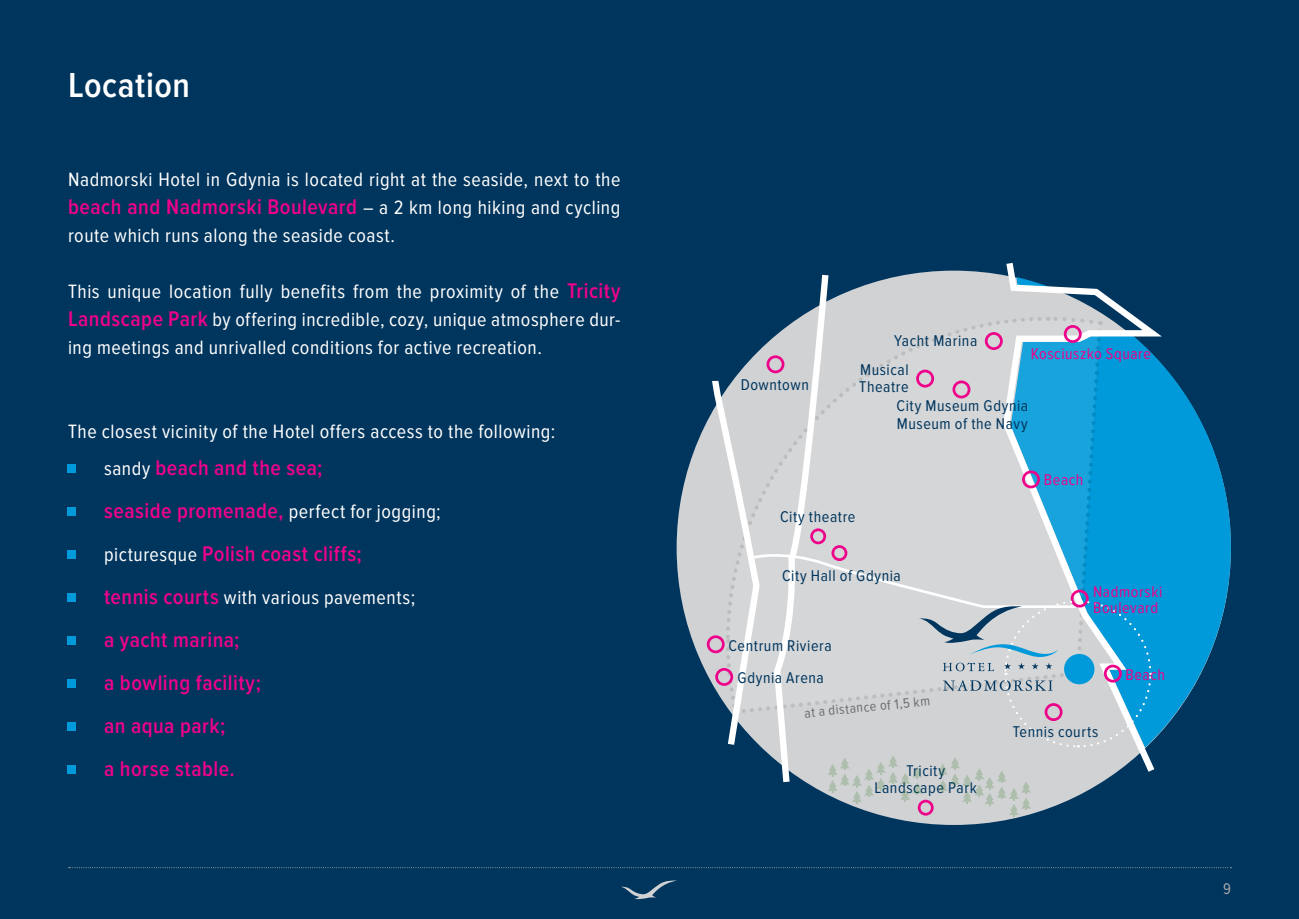
<style>
.page{position:relative;width:1299px;height:919px;background:#fff}
.page>*{position:absolute;margin:0;border:0;box-sizing:border-box;transform-origin:0 0}
.t1{font:600 36px "Proxima Nova Cond";letter-spacing:.015em;color:#fff}
.Tekst_ciągły{font:600 22px "Proxima Nova Cond";letter-spacing:.02em;color:#ed028a}
.Tekst_ciągły-2{font:20px/28px "Proxima Nova Cond";letter-spacing:.025em;color:#fff;text-align:justify}
.t2{font:16.2px/16.6px "Proxima Nova Cond";letter-spacing:.035em;color:#00355d}
.t3{font:16.2px "Proxima Nova Cond";letter-spacing:.035em;color:#ed028a}
.t4{font:16px "Proxima Nova Cond";color:#a8a9ad}
.t5{font:14.2px "Proxima Nova Cond";color:#6c6d70}
.s1{font-weight:400;font-size:20px;color:#fff}
.s2{font-weight:600;font-size:22px;color:#ed028a}
</style>
<div class="page">
<div style="left:0;top:0;width:1298px;height:918px;background:#00355d"></div>
<svg style="left:621px;top:880px;width:56px;height:19px"></svg>
<svg style="left:69px;top:867px;width:1162px;height:1px"></svg>
<div style="left:676px;top:270px;width:554px;height:554px;background:#d1d2d4;border-radius:50%"></div>
<svg style="left:1171px;top:375px;width:59px;height:345px;fill:#0099d9"></svg>
<svg style="left:709px;top:274px;width:122px;height:514px"></svg>
<div style="left:715px;top:668px;width:18px;height:17px;border:3px solid #ed028a;border-radius:50%"></div>
<svg style="left:999px;top:262px;width:172px;height:516px"></svg>
<svg style="left:723px;top:315px;width:429px;height:433px"></svg>
<div style="left:917px;top:799px;width:16px;height:16px;border:3px solid #ed028a;border-radius:50%"></div>
<svg style="left:938px;top:757px;width:92px;height:59px"></svg>
<svg style="left:827px;top:755px;width:95px;height:48px"></svg>
<div style="left:810px;top:528px;width:16px;height:16px;border:3px solid #ed028a;border-radius:50%"></div>
<div style="left:831px;top:545px;width:16px;height:16px;border:3px solid #ed028a;border-radius:50%"></div>
<div style="left:1022px;top:470px;width:17px;height:18px;border:3px solid #ed028a;border-radius:50%"></div>
<div style="left:67px;top:464px;width:9px;height:8px;background:#009ada"></div>
<div style="left:67px;top:507px;width:9px;height:8px;background:#009ada"></div>
<div style="left:67px;top:550px;width:9px;height:8px;background:#009ada"></div>
<div style="left:67px;top:593px;width:9px;height:8px;background:#009ada"></div>
<div style="left:67px;top:636px;width:9px;height:8px;background:#009ada"></div>
<div style="left:67px;top:679px;width:9px;height:8px;background:#009ada"></div>
<div style="left:67px;top:722px;width:9px;height:8px;background:#009ada"></div>
<div style="left:67px;top:765px;width:9px;height:8px;background:#009ada"></div>
<div style="left:706px;top:635px;width:18px;height:18px;border:3px solid #ed028a;border-radius:50%"></div>
<p class="t1" style="left:68px;top:63px;width:123px">Location</p>
<p class="Tekst_ciągły-2" style="left:68px;top:166px;width:554px">Nadmorski Hotel in Gdynia is located right at the seaside, next to the</p>
<p class="Tekst_ciągły" style="left:68px;top:193px;width:554px">beach and Nadmorski Boulevard <span class="s1">– a 2 km long hiking and cycling</span></p>
<p class="Tekst_ciągły-2" style="left:68px;top:222px;width:328px">route which runs along the seaside coast.</p>
<p class="Tekst_ciągły-2" style="left:68px;top:278px;width:554px">This unique location fully benefits from the proximity of the <span class="s2">Tricity Landscape Park</span> by offering incredible, cozy, unique atmosphere dur&shy;ing meetings and unrivalled conditions for active recreation.</p>
<p class="Tekst_ciągły-2" style="left:68px;top:418px;width:488px">The closest vicinity of the Hotel offers access to the following:</p>
<p class="Tekst_ciągły" style="left:68px;top:454px;width:256px"><span class="s1">• sandy</span> beach and the sea;</p>
<p class="Tekst_ciągły" style="left:68px;top:497px;width:374px">• seaside promenade, <span class="s1">perfect for jogging;</span></p>
<p class="Tekst_ciągły" style="left:68px;top:540px;width:295px"><span class="s1">• picturesque</span> Polish coast cliffs;</p>
<p class="Tekst_ciągły-2" style="left:68px;top:583px;width:348px"><span class="s2">• tennis courts</span> with various pavements;</p>
<p class="Tekst_ciągły" style="left:68px;top:626px;width:173px">• a yacht marina;</p>
<p class="Tekst_ciągły" style="left:68px;top:669px;width:194px">• a bowling facility;</p>
<p class="Tekst_ciągły" style="left:68px;top:712px;width:159px">• an aqua park;</p>
<p class="Tekst_ciągły" style="left:68px;top:755px;width:168px">• a horse stable.</p>
<p class="t2" style="left:740px;top:376px;width:70px">Downtown</p>
<p class="t2" style="left:894px;top:332px;width:85px">Yacht Marina</p>
<p class="t2" style="left:859px;top:361px;width:51px">Musical<br>Theatre</p>
<p class="t3" style="left:1030px;top:344px;width:122px">Kosciuszko Square</p>
<p class="t2" style="left:896px;top:398px;width:133px">City Museum Gdynia</p>
<p class="t2" style="left:896px;top:416px;width:132px">Museum of the Navy</p>
<p class="t3" style="left:1043px;top:470px;width:41px">Beach</p>
<p class="t2" style="left:780px;top:508px;width:77px">City theatre</p>
<p class="t2" style="left:782px;top:567px;width:120px">City Hall of Gdynia</p>
<p class="t2" style="left:728px;top:637px;width:105px">Centrum Riviera</p>
<p class="t2" style="left:737px;top:669px;width:88px">Gdynia Arena</p>
<p class="t5" style="left:803px;top:705px;width:128px;rotate:-6deg">at a distance of 1,5 km</p>
<p class="t2" style="left:906px;top:762px;width:40px">Tricity</p>
<p class="t2" style="left:874px;top:779px;width:104px">Landscape Park</p>
<p class="t3" style="left:1093px;top:582px;width:71px">Nadmorski</p>
<p class="t3" style="left:1093px;top:598px;width:67px">Boulevard</p>
<p class="t2" style="left:1012px;top:723px;width:87px">Tennis courts</p>
<p class="t3" style="left:1125px;top:665px;width:41px">Beach</p>
<p class="t4" style="left:1222px;top:879px;width:9px">9</p>
</div>
